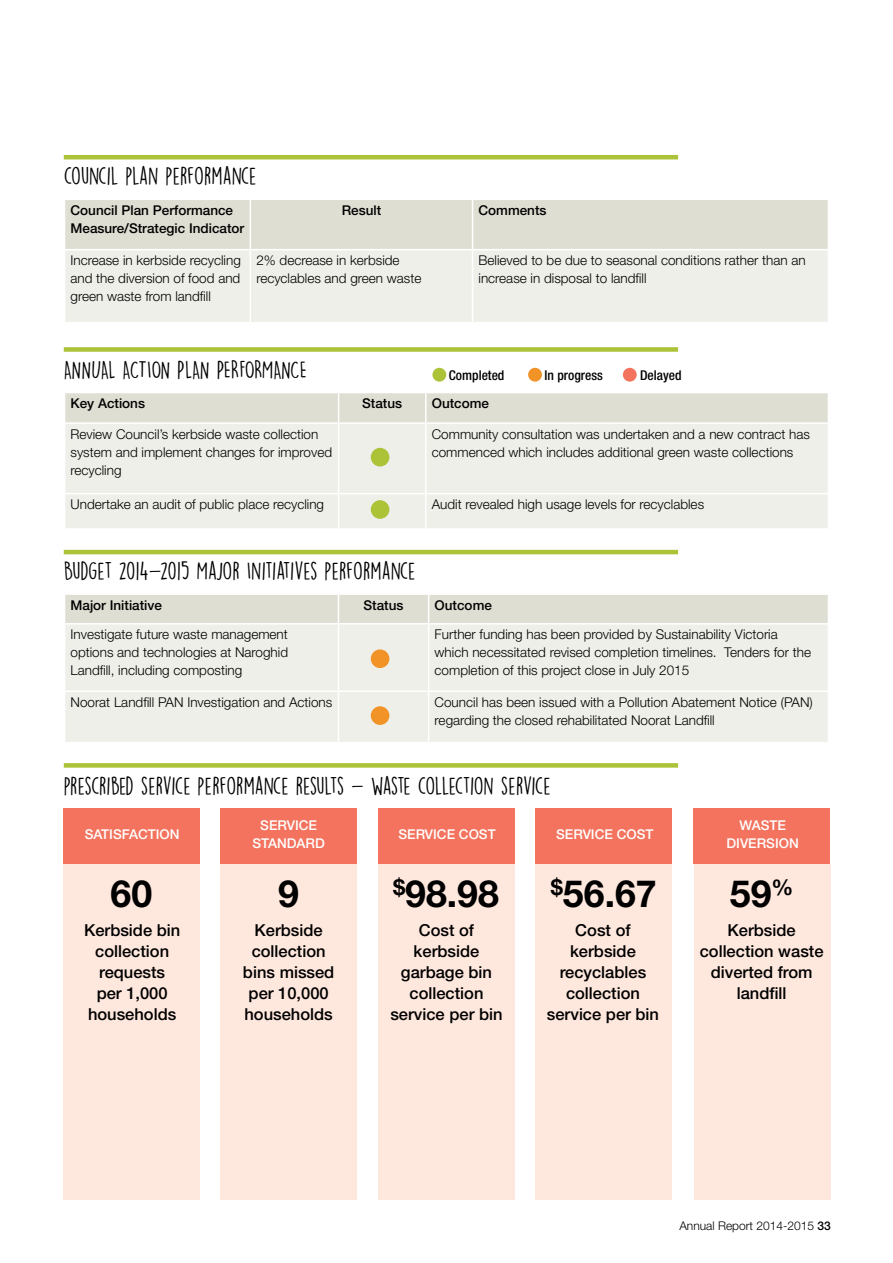
<style>
.page{position:relative;width:893px;height:1263px;background:#fff}
.page>*{position:absolute;margin:0;border:0;box-sizing:border-box;transform-origin:0 0}
.t1{font:700 37.5px "Helvetica Neue LT Std";color:#000}
.t2{font:22.5px "DK Lemon Yellow Sun";letter-spacing:-.015em;color:#000}
.t3{font:500 16.5px/21px "Helvetica Neue LT Std";color:#000;text-align:center}
.t4{font:300 13.5px/18px "Helvetica Neue LT Std";color:#000}
.t5{font:500 13.5px/18px "Helvetica Neue LT Std";color:#000}
.t6{font:500 13.5px/18px "Helvetica Neue LT Std";color:#fff;text-align:center}
.t7{font:500 condensed 13.5px "Helvetica Neue LT Std";color:#000}
.t8{font:300 12px "Helvetica Neue LT Std";color:#000}
.s1{font-weight:500}
</style>
<div class="page">
<div style="left:63px;top:864px;width:136px;height:335px;background:#fee7dd"></div>
<div style="left:221px;top:864px;width:136px;height:335px;background:#fee7dd"></div>
<div style="left:378px;top:864px;width:136px;height:335px;background:#fee7dd"></div>
<div style="left:536px;top:864px;width:136px;height:335px;background:#fee7dd"></div>
<div style="left:695px;top:864px;width:136px;height:335px;background:#fee7dd"></div>
<div style="left:65px;top:200px;width:763px;height:49px;background:#dfded3"></div>
<div style="left:65px;top:250px;width:763px;height:72px;background:#efefe9"></div>
<hr style="left:250px;top:200px;width:1px;height:49px;background:#fff">
<hr style="left:472px;top:200px;width:1px;height:49px;background:#fff">
<hr style="left:250px;top:250px;width:1px;height:72px;background:#fff">
<hr style="left:472px;top:250px;width:1px;height:72px;background:#fff">
<div style="left:65px;top:424px;width:763px;height:104px;background:#efefe9"></div>
<div style="left:65px;top:393px;width:763px;height:29px;background:#dfded3"></div>
<hr style="left:338px;top:424px;width:1px;height:69px;background:#fff">
<hr style="left:425px;top:424px;width:1px;height:69px;background:#fff">
<hr style="left:64px;top:493px;width:275px;height:1px;background:#fff">
<hr style="left:339px;top:493px;width:87px;height:1px;background:#fff">
<hr style="left:338px;top:494px;width:1px;height:34px;background:#fff">
<hr style="left:426px;top:493px;width:403px;height:1px;background:#fff">
<hr style="left:425px;top:494px;width:1px;height:34px;background:#fff">
<hr style="left:64px;top:550px;width:614px;height:4px;background:#acc237">
<div style="left:64px;top:347px;width:614px;height:5px;background:#acc237"></div>
<div style="left:65px;top:624px;width:763px;height:118px;background:#efefe9"></div>
<div style="left:65px;top:594px;width:763px;height:29px;background:#dfded3"></div>
<hr style="left:338px;top:624px;width:1px;height:66px;background:#fff">
<hr style="left:428px;top:624px;width:1px;height:66px;background:#fff">
<hr style="left:64px;top:690px;width:274px;height:2px;background:#fff">
<hr style="left:338px;top:690px;width:91px;height:2px;background:#fff">
<hr style="left:338px;top:692px;width:1px;height:50px;background:#fff">
<hr style="left:429px;top:690px;width:400px;height:2px;background:#fff">
<hr style="left:428px;top:692px;width:1px;height:50px;background:#fff">
<hr style="left:64px;top:155px;width:614px;height:4px;background:#acc237">
<div style="left:64px;top:763px;width:614px;height:5px;background:#acc237"></div>
<div style="left:432px;top:368px;width:14px;height:14px;background:#acc237;border-radius:50%"></div>
<div style="left:528px;top:368px;width:14px;height:14px;background:#f29328;border-radius:50%"></div>
<div style="left:623px;top:368px;width:14px;height:14px;background:#f3735e;border-radius:50%"></div>
<div style="left:63px;top:809px;width:136px;height:55px;background:#f3735e"></div>
<div style="left:378px;top:809px;width:136px;height:55px;background:#f3735e"></div>
<div style="left:536px;top:809px;width:136px;height:55px;background:#f3735e"></div>
<div style="left:694px;top:809px;width:136px;height:55px;background:#f3735e"></div>
<div style="left:221px;top:809px;width:136px;height:55px;background:#f3735e"></div>
<div style="left:371px;top:448px;width:18px;height:18px;background:#acc237;border-radius:50%"></div>
<div style="left:371px;top:500px;width:18px;height:19px;background:#acc237;border-radius:50%"></div>
<div style="left:371px;top:649px;width:18px;height:19px;background:#f29328;border-radius:50%"></div>
<div style="left:371px;top:706px;width:18px;height:19px;background:#f29328;border-radius:50%"></div>
<h2 class="t2" style="left:64px;top:162px;width:194px">COUNCIL PLAN PERFORMANCE</h2>
<p class="t5" style="left:71px;top:201px;width:175px">Council Plan Performance<br>Measure/Strategic Indicator</p>
<p class="t5" style="left:342px;top:201px;width:41px">Result</p>
<p class="t5" style="left:479px;top:201px;width:69px">Comments</p>
<p class="t4" style="left:71px;top:251px;width:172px;text-align:justify">Increase in kerbside recycling and the diversion of food and green waste from landfill</p>
<p class="t4" style="left:256px;top:251px;width:167px">2% decrease in kerbside recyclables and green waste</p>
<p class="t4" style="left:479px;top:251px;width:329px">Believed to be due to seasonal conditions rather than an increase in disposal to landfill</p>
<h2 class="t2" style="left:64px;top:356px;width:245px">ANNUAL ACTION PLAN PERFORMANCE</h2>
<p class="t7" style="left:449px;top:367px;width:57px">Completed</p>
<p class="t7" style="left:545px;top:367px;width:60px">In progress</p>
<p class="t7" style="left:640px;top:367px;width:43px">Delayed</p>
<p class="t5" style="left:71px;top:394px;width:76px">Key Actions</p>
<p class="t5" style="left:362px;top:394px;width:42px">Status</p>
<p class="t5" style="left:432px;top:394px;width:59px">Outcome</p>
<p class="t4" style="left:71px;top:425px;width:263px">Review Council’s kerbside waste collection system and implement changes for improved recycling</p>
<p class="t4" style="left:432px;top:425px;width:380px">Community consultation was undertaken and a new contract has commenced which includes additional green waste collections</p>
<p class="t4" style="left:71px;top:495px;width:255px">Undertake an audit of public place recycling</p>
<p class="t4" style="left:432px;top:495px;width:274px">Audit revealed high usage levels for recyclables</p>
<h2 class="t2" style="left:64px;top:557px;width:354px">BUDGET 2014-2015 MAJOR INITIATIVES PERFORMANCE</h2>
<p class="t5" style="left:71px;top:596px;width:93px">Major Initiative</p>
<p class="t5" style="left:364px;top:596px;width:42px">Status</p>
<p class="t5" style="left:435px;top:596px;width:59px">Outcome</p>
<p class="t4" style="left:71px;top:625px;width:219px;text-align:justify">Investigate future waste management options and technologies at Naroghid Landfill, including composting</p>
<p class="t4" style="left:435px;top:625px;width:378px">Further funding has been provided by Sustainability Victoria which necessitated revised completion timelines. Tenders for the completion of this project close in July 2015</p>
<p class="t4" style="left:71px;top:693px;width:263px">Noorat Landfill PAN Investigation and Actions</p>
<p class="t4" style="left:435px;top:693px;width:380px">Council has been issued with a Pollution Abatement Notice (PAN) regarding the closed rehabilitated Noorat Landfill</p>
<h2 class="t2" style="left:64px;top:772px;width:489px">PRESCRIBED SERVICE PERFORMANCE RESULTS - WASTE COLLECTION SERVICE</h2>
<p class="t6" style="left:85px;top:825px;width:96px">SATISFACTION</p>
<p class="t6" style="left:398px;top:825px;width:99px">SERVICE COST</p>
<p class="t6" style="left:556px;top:825px;width:99px">SERVICE COST</p>
<p class="t6" style="left:726px;top:816px;width:74px">WASTE<br>DIVERSION</p>
<p class="t6" style="left:253px;top:816px;width:74px">SERVICE<br>STANDARD</p>
<h1 class="t1" style="left:110px;top:870px;width:43px">60</h1>
<h1 class="t1" style="left:278px;top:870px;width:22px">9</h1>
<h1 class="t1" style="left:393px;top:870px;width:107px"><sup>$</sup>98.98</h1>
<h1 class="t1" style="left:551px;top:870px;width:107px"><sup>$</sup>56.67</h1>
<h1 class="t1" style="left:730px;top:870px;width:65px">59<sup>%</sup></h1>
<p class="t3" style="left:84px;top:919px;width:98px">Kerbside bin collection requests<br>per 1,000 households</p>
<p class="t3" style="left:243px;top:919px;width:93px">Kerbside collection bins missed per 10,000 households</p>
<p class="t3" style="left:390px;top:919px;width:114px">Cost of kerbside garbage bin collection service per bin</p>
<p class="t3" style="left:547px;top:919px;width:114px">Cost of kerbside recyclables collection service per bin</p>
<p class="t3" style="left:700px;top:919px;width:125px">Kerbside collection waste diverted from landfill</p>
<p class="t8" style="left:679px;top:1218px;width:153px">Annual Report 2014-2015 <span class="s1">33</span></p>
</div>
